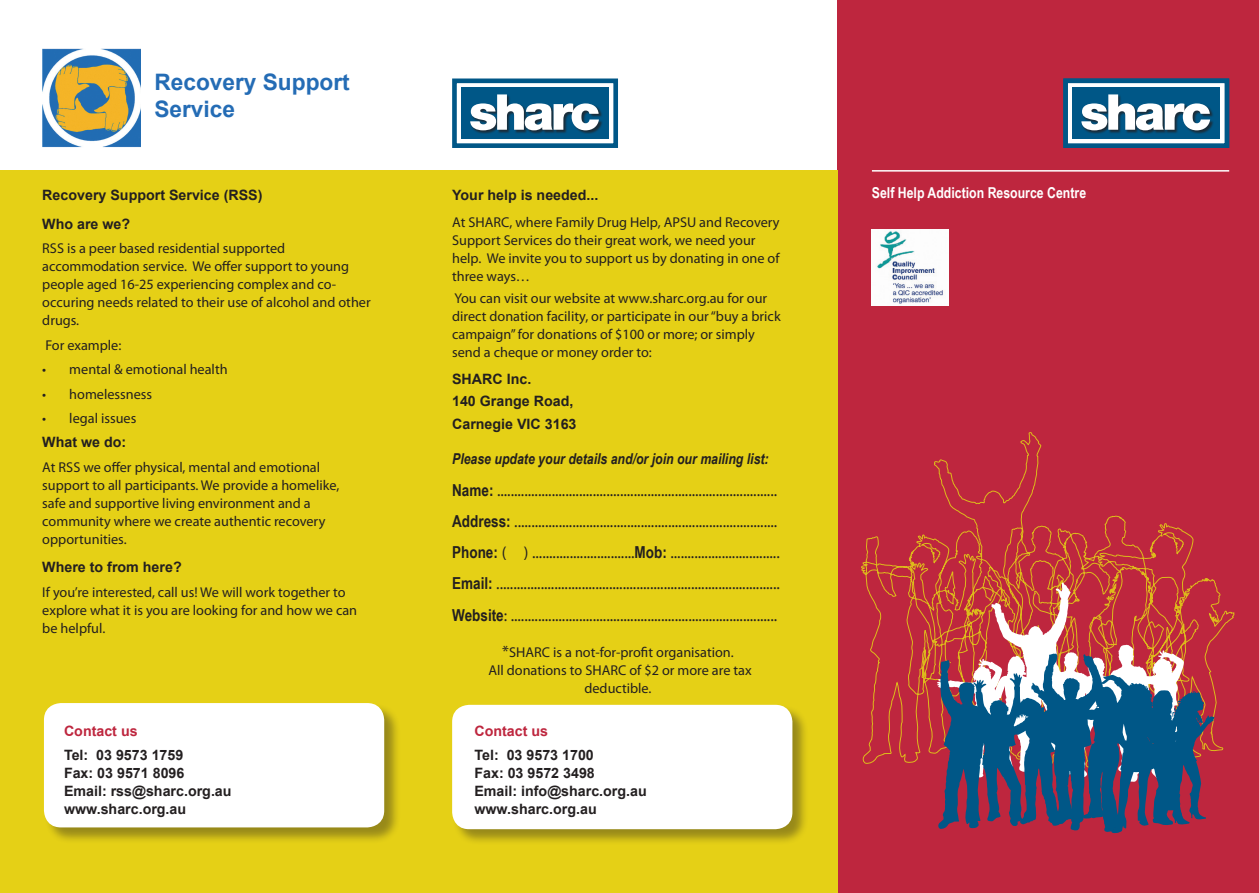
<style>
.page{position:relative;width:1259px;height:893px;background:#fff}
.page>*{position:absolute;margin:0;border:0;box-sizing:border-box;transform-origin:0 0}
.t1{font:700 22.65px "Arial";color:#246cb5}
.Bodycopy{font:16.5px "Myriad Pro";color:#231f20}
.Bodycopy-2{font:italic 700 15px "Arial Narrow";color:#231f20}
.t2{font:700 15px "Arial Narrow";color:#fff}
.Bodycopy-3{font:14.25px/18px "Myriad Pro";color:#231f20}
.Bodycopy-4{font:700 14.25px/18px "Arial";color:#231f20}
.Heading_B{font:700 14.25px "Arial";color:#231f20}
.Heading_B-2{font:700 14.25px "Arial";color:#be263e}
.Bodycopy-5{font:700 14.25px "Arial";color:#be263e}
.s1{font-family:"Arial Narrow";font-weight:700}
.s2{font-size:16.5px}
</style>
<div class="page">
<div style="left:838px;top:0;width:421px;height:893px;background:#be263e"></div>
<svg style="left:861px;top:432px;width:373px;height:332px"></svg>
<div style="left:0;top:170px;width:838px;height:723px;background:#e5d016"></div>
<svg style="left:937px;top:582px;width:277px;height:251px"></svg>
<hr style="left:872px;top:170px;width:357px;height:2px;background:#fff">
<img style="left:872px;top:229px;width:76px;height:77px">
<div style="left:44px;top:703px;width:357px;height:141px;background:#231f20;opacity:.4"></div>
<div style="left:44px;top:703px;width:340px;height:124px;background:#fff;border-radius:17px"></div>
<div style="left:452px;top:705px;width:357px;height:141px;background:#231f20;opacity:.4"></div>
<div style="left:452px;top:705px;width:340px;height:124px;background:#fff;border-radius:17px"></div>
<img style="left:43px;top:48px;width:98px;height:100px">
<div style="left:1063px;top:79px;width:166px;height:69px;background:#fff;border:5px solid #005787"></div>
<div style="left:1072px;top:87px;width:148px;height:52px;background:#005787"></div>
<div style="left:1081px;top:94px;width:132px;height:40px;background:#231f20;opacity:.75"></div>
<svg style="left:1081px;top:94px;width:129px;height:36px"></svg>
<div style="left:452px;top:79px;width:166px;height:69px;background:#fff;border:5px solid #005787"></div>
<div style="left:461px;top:87px;width:148px;height:52px;background:#005787"></div>
<div style="left:470px;top:94px;width:132px;height:40px;background:#231f20;opacity:.75"></div>
<svg style="left:470px;top:94px;width:129px;height:36px"></svg>
<p class="t1" style="left:154px;top:67px;width:197px">Recovery Support</p>
<p class="t1" style="left:154px;top:94px;width:82px">Service</p>
<p class="Heading_B" style="left:42px;top:186px;width:222px">Recovery Support Service (RSS)</p>
<p class="t2" style="left:872px;top:181px;width:216px">Self Help Addiction Resource Centre</p>
<p class="Heading_B" style="left:42px;top:215px;width:89px">Who are we?</p>
<p class="Bodycopy-3" style="left:42px;top:239px;width:330px">RSS is a peer based residential supported accommodation service. We offer support to young people aged 16-25 experiencing complex and co&shy;occuring needs related to their use of alcohol and other drugs.</p>
<p class="Bodycopy-3" style="left:45px;top:336px;width:78px">For example:</p>
<p class="Bodycopy-3" style="left:42px;top:360px;width:187px">• mental &amp; emotional health</p>
<p class="Bodycopy-3" style="left:42px;top:385px;width:111px">• homelessness</p>
<p class="Bodycopy-3" style="left:42px;top:409px;width:95px">• legal issues</p>
<p class="Bodycopy-4" style="left:42px;top:434px;width:85px">What we do:</p>
<p class="Bodycopy-3" style="left:42px;top:458px;width:299px">At RSS we offer physical, mental and emotional support to all participants. We provide a homelike, safe and supportive living environment and a community where we create authentic recovery opportunities.</p>
<p class="Heading_B" style="left:42px;top:558px;width:141px">Where to from here?</p>
<p class="Bodycopy-3" style="left:42px;top:583px;width:316px">If you’re interested, call us! We will work together to explore what it is you are looking for and how we can be helpful.</p>
<p class="Bodycopy-4" style="left:452px;top:187px;width:148px">Your help is needed...</p>
<p class="Bodycopy-3" style="left:452px;top:213px;width:329px">At SHARC, where Family Drug Help, APSU and Recovery Support Services do their great work, we need your help. We invite you to support us by donating in one of three ways…</p>
<p class="Bodycopy-3" style="left:452px;top:289px;width:330px">You can visit our website at www.sharc.org.au for our direct donation facility, or participate in our “buy a brick campaign” for donations of $100 or more; or simply send a cheque or money order to:</p>
<p class="Bodycopy-4" style="left:452px;top:371px;width:81px">SHARC Inc.</p>
<p class="Bodycopy-4" style="left:452px;top:393px;width:123px">140 Grange Road,</p>
<p class="Bodycopy-4" style="left:452px;top:415px;width:126px">Carnegie VIC 3163</p>
<p class="Bodycopy-2" style="left:452px;top:448px;width:318px">Please update your details and/or join our mailing list:</p>
<p class="Bodycopy" style="left:452px;top:480px;width:326px"><span class="s1">Name:</span> ..................................................................................</p>
<p class="Bodycopy" style="left:452px;top:511px;width:327px"><span class="s1">Address:</span> .............................................................................</p>
<p class="Bodycopy" style="left:452px;top:542px;width:329px"><span class="s1">Phone:</span> ( ) ..............................<span class="s1">Mob:</span> ................................</p>
<p class="Bodycopy" style="left:452px;top:574px;width:329px"><span class="s1">Email:</span> ...................................................................................</p>
<p class="Bodycopy" style="left:452px;top:605px;width:326px"><span class="s1">Website</span>: ..............................................................................</p>
<p class="Bodycopy-3" style="left:488px;top:643px;width:265px;text-align:center"><span class="s2">*</span>SHARC is a not-for-profit organisation.<br>All donations to SHARC of $2 or more are tax deductible.</p>
<p class="Heading_B-2" style="left:64px;top:721px;width:75px">Contact us</p>
<p class="Bodycopy-4" style="left:64px;top:746px;width:169px">Tel: 03 9573 1759<br>Fax: 03 9571 8096<br>Email: rss@sharc.org.au www.sharc.org.au</p>
<p class="Bodycopy-5" style="left:474px;top:721px;width:75px">Contact us</p>
<p class="Bodycopy-4" style="left:474px;top:746px;width:174px">Tel: 03 9573 1700<br>Fax: 03 9572 3498<br>Email: info@sharc.org.au www.sharc.org.au</p>
</div>
